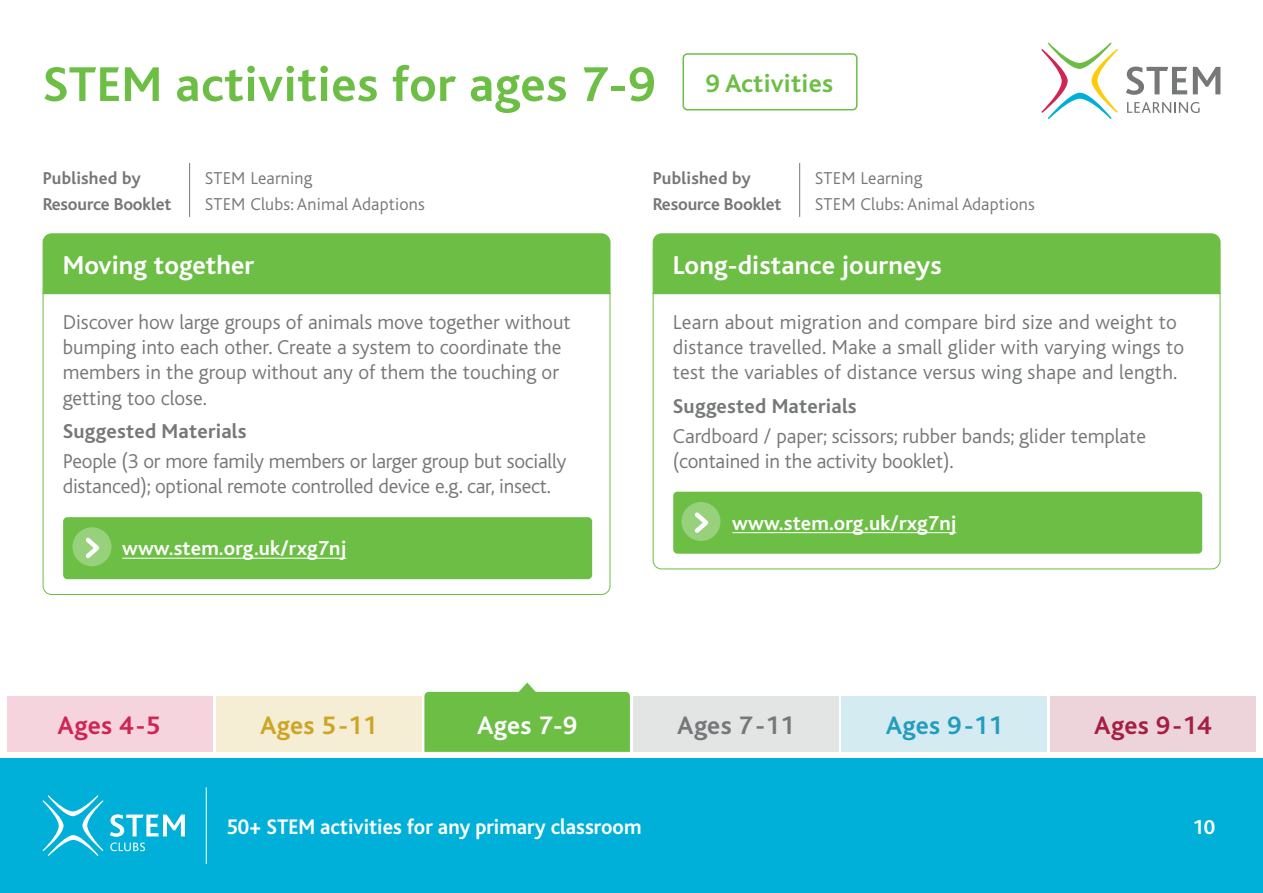
<style>
.page{position:relative;width:1263px;height:893px;background:#fff}
.page>*{position:absolute;margin:0;border:0;box-sizing:border-box;transform-origin:0 0}
.t1{font:700 51px "Bliss";letter-spacing:.01em;color:#6cbe45}
.t2{font:700 27px "Bliss";letter-spacing:.005em;color:#fff}
.t3{font:700 26.4px "Bliss";letter-spacing:.01em;color:#cca524}
.t4{font:700 26.4px "Bliss";letter-spacing:.01em;color:#757779}
.t5{font:700 26.4px "Bliss";letter-spacing:.01em;color:#249cbe}
.t6{font:700 26.4px "Bliss";letter-spacing:.01em;color:#a51f43}
.t7{font:700 26.4px "Bliss";color:#cf2553}
.t8{font:700 26.4px "Bliss";color:#fff}
.t9{font:700 22.05px "Bliss";color:#fff;scale:.95 1}
.t10{font:300 21px/25.2px "Bliss";color:#757779}
.t11{font:700 21px "Bliss";letter-spacing:.005em;color:#fff}
.t12{font:700 21px "Bliss";letter-spacing:.01em;color:#757779}
.t13{font:300 18px "Bliss";letter-spacing:.01em;color:#757779}
.t14{font:700 18px "Bliss";letter-spacing:-.01em;color:#757779}
.t15{font:700 18px "Bliss";letter-spacing:.01em;color:#757779}
</style>
<div class="page">
<div style="left:682px;top:53px;width:175px;height:57px;border:2px solid #6cbe45;border-radius:4px"></div>
<svg style="left:42px;top:294px;width:569px;height:301px"></svg>
<svg style="left:652px;top:294px;width:569px;height:276px"></svg>
<div style="left:42px;top:233px;width:569px;height:61px;background:#6cbe45"></div>
<div style="left:652px;top:233px;width:569px;height:61px;background:#6cbe45"></div>
<div style="left:63px;top:517px;width:529px;height:62px;background:#6cbe45;border-radius:4px"></div>
<div style="left:673px;top:492px;width:529px;height:62px;background:#6cbe45;border-radius:4px"></div>
<hr style="left:122px;top:558px;width:224px;height:1px;background:#fff">
<hr style="left:732px;top:532px;width:224px;height:1px;background:#fff">
<hr style="left:189px;top:163px;width:1px;height:54px;background:#757779">
<hr style="left:799px;top:163px;width:1px;height:54px;background:#757779">
<div style="left:73px;top:528px;width:38px;height:37px;background:#97d17c;border-radius:50%"></div>
<div style="left:72px;top:527px;width:39px;height:39px;border:2px solid #fff;border-radius:50%"></div>
<svg style="left:82px;top:537px;width:22px;height:25px"></svg>
<div style="left:682px;top:503px;width:38px;height:37px;background:#97d17c;border-radius:50%"></div>
<div style="left:681px;top:502px;width:39px;height:39px;border:2px solid #fff;border-radius:50%"></div>
<svg style="left:691px;top:508px;width:22px;height:29px"></svg>
<div style="left:0;top:758px;width:1263px;height:135px;background:#00b0d8"></div>
<svg style="left:110px;top:814px;width:75px;height:37px"></svg>
<svg style="left:43px;top:795px;width:60px;height:61px"></svg>
<hr style="left:206px;top:787px;width:1px;height:77px;background:#fff">
<svg style="left:1127px;top:102px;width:72px;height:11px"></svg>
<svg style="left:1126px;top:67px;width:61px;height:28px"></svg>
<svg style="left:1193px;top:67px;width:27px;height:27px"></svg>
<svg style="left:1041px;top:43px;width:77px;height:76px"></svg>
<div style="left:7px;top:696px;width:206px;height:56px;background:#f5d4dd"></div>
<div style="left:216px;top:696px;width:205px;height:56px;background:#f5edd4"></div>
<div style="left:633px;top:696px;width:205px;height:56px;background:#e3e4e4"></div>
<div style="left:842px;top:696px;width:205px;height:56px;background:#d4ebf2"></div>
<div style="left:1050px;top:696px;width:205px;height:56px;background:#edd3da"></div>
<svg style="left:424px;top:682px;width:206px;height:70px"></svg>
<h1 class="t1" style="left:43px;top:58px;width:792px">STEM activities for ages 7-9 <sup>9</sup> <sup>Activities</sup></h1>
<p class="t15" style="left:43px;top:169px;width:100px">Published by</p>
<p class="t13" style="left:205px;top:168px;width:109px">STEM Learning</p>
<p class="t14" style="left:43px;top:194px;width:130px">Resource Booklet</p>
<p class="t13" style="left:205px;top:194px;width:222px">STEM Clubs: Animal Adaptions</p>
<p class="t15" style="left:653px;top:169px;width:100px">Published by</p>
<p class="t13" style="left:815px;top:168px;width:109px">STEM Learning</p>
<p class="t14" style="left:653px;top:194px;width:130px">Resource Booklet</p>
<p class="t13" style="left:815px;top:194px;width:222px">STEM Clubs: Animal Adaptions</p>
<p class="t2" style="left:63px;top:251px;width:193px">Moving together</p>
<p class="t2" style="left:673px;top:251px;width:270px">Long-distance journeys</p>
<p class="t10" style="left:63px;top:310px;width:509px">Discover how large groups of animals move together without bumping into each other. Create a system to coordinate the members in the group without any of them the touching or getting too close.</p>
<p class="t12" style="left:63px;top:421px;width:185px">Suggested Materials</p>
<p class="t10" style="left:63px;top:449px;width:505px">People (3 or more family members or larger group but socially distanced); optional remote controlled device e.g. car, insect.</p>
<p class="t11" style="left:122px;top:538px;width:226px">www.stem.org.uk/rxg7nj</p>
<p class="t10" style="left:673px;top:310px;width:513px">Learn about migration and compare bird size and weight to distance travelled. Make a small glider with varying wings to test the variables of distance versus wing shape and length.</p>
<p class="t12" style="left:673px;top:395px;width:185px">Suggested Materials</p>
<p class="t10" style="left:673px;top:424px;width:475px">Cardboard / paper; scissors; rubber bands; glider template (contained in the activity booklet).</p>
<p class="t11" style="left:732px;top:512px;width:226px">www.stem.org.uk/rxg7nj</p>
<p class="t7" style="left:58px;top:712px;width:104px">Ages 4 -5</p>
<p class="t3" style="left:260px;top:712px;width:119px">Ages 5 -11</p>
<p class="t8" style="left:477px;top:712px;width:102px">Ages 7-9</p>
<p class="t4" style="left:677px;top:712px;width:119px">Ages 7 -11</p>
<p class="t5" style="left:886px;top:712px;width:119px">Ages 9 -11</p>
<p class="t6" style="left:1094px;top:712px;width:119px">Ages 9 -14</p>
<p class="t9" style="left:226px;top:815px;width:438px">50+ STEM activities for any primary classroom</p>
<p class="t11" style="left:1192px;top:817px;width:24px">10</p>
</div>
